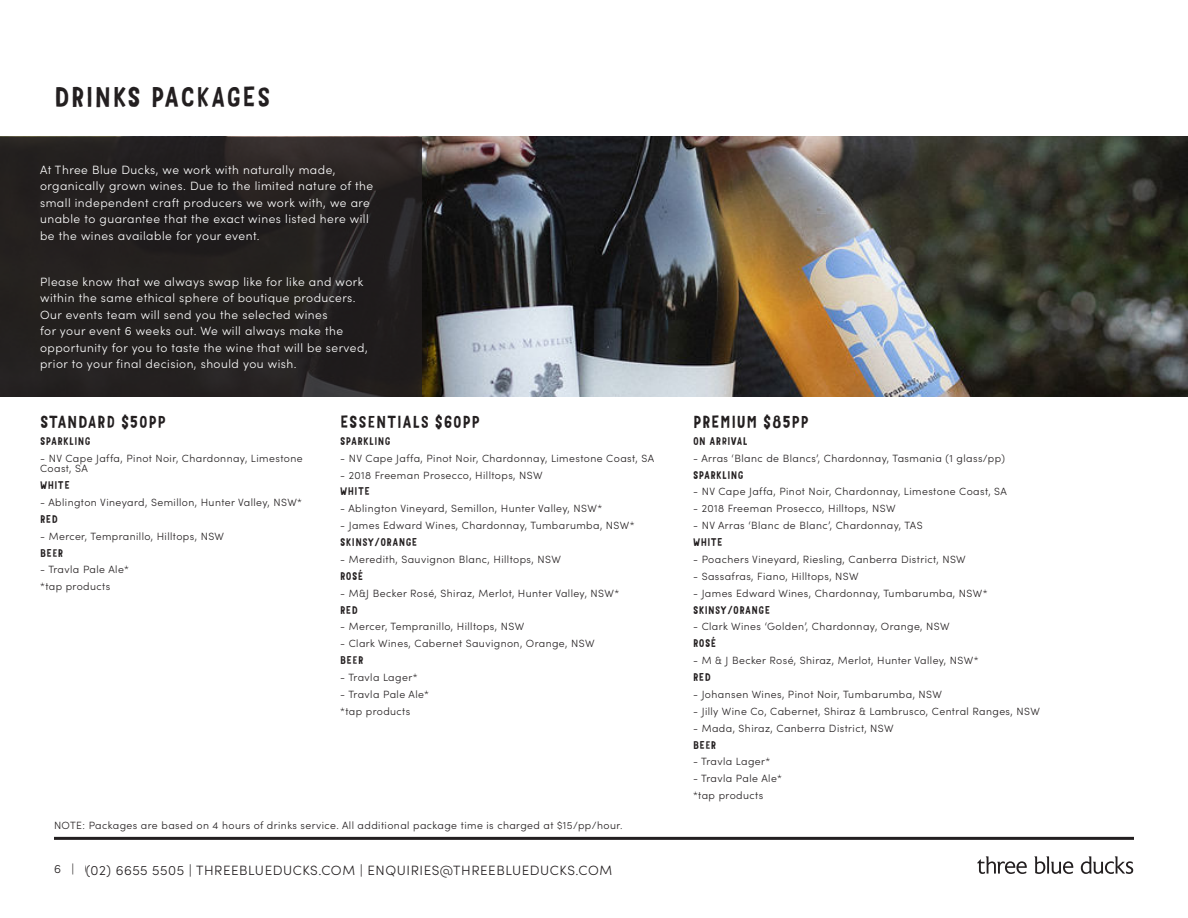
<style>
.page{position:relative;width:1188px;height:918px;background:#fff}
.page>*{position:absolute;margin:0;border:0;box-sizing:border-box;transform-origin:0 0}
.body__list{font:27px "Mr Dodo";letter-spacing:.04em;color:#231f20}
.body__list-2{font:27px "Mr Dodo";letter-spacing:.07em;color:#231f20}
.body__list-3{font:16.5px "Mr Dodo";letter-spacing:.04em;color:#231f20}
.body__list-4{font:300 13.5px "Sofia Pro";letter-spacing:.04em;color:#231f20}
.body__list-5{font:300 12px/16.5px "Sofia Pro";letter-spacing:.04em;color:#fff}
.t1{font:300 12px "Sofia Pro";letter-spacing:.14em;color:#231f20}
.body__list-6{font:300 10.5px/10.5px "Sofia Pro";letter-spacing:.04em;color:#231f20}
.body__list-7{font:10.5px "Mr Dodo";letter-spacing:.04em;color:#231f20}
</style>
<div class="page">
<svg style="left:977px;top:856px;width:50px;height:18px"></svg>
<svg style="left:1034px;top:856px;width:39px;height:18px"></svg>
<svg style="left:1081px;top:856px;width:52px;height:18px"></svg>
<hr style="left:54px;top:837px;width:1080px;height:3px;background:#231f20">
<img style="left:422px;top:137px;width:766px;height:260px">
<div style="left:0;top:137px;width:422px;height:260px;background:#231f20"></div>
<h1 class="body__list-2" style="left:54px;top:81px;width:204px">FOOD PACKAGES</h1>
<p class="body__list" style="left:54px;top:81px;width:218px">DRINKS PACKAGES</p>
<p class="body__list-5" style="left:40px;top:161px;width:335px">At Three Blue Ducks, we work with naturally made, organically grown wines. Due to the limited nature of the small independent craft producers we work with, we are unable to guarantee that the exact wines listed here will be the wines available for your event.</p>
<p class="body__list-5" style="left:40px;top:273px;width:329px">Please know that we always swap like for like and work within the same ethical sphere of boutique producers.<br>Our events team will send you the selected wines<br>for your event 6 weeks out. We will always make the opportunity for you to taste the wine that will be served, prior to your final decision, should you wish.</p>
<p class="body__list-3" style="left:40px;top:412px;width:127px">STANDARD $50PP</p>
<p class="body__list-7" style="left:40px;top:434px;width:52px">SPARKLING</p>
<p class="body__list-6" style="left:40px;top:452px;width:264px">- NV Cape Jaffa, Pinot Noir, Chardonnay, Limestone<br>Coast, SA</p>
<p class="body__list-7" style="left:40px;top:479px;width:31px">WHITE</p>
<p class="body__list-6" style="left:40px;top:496px;width:264px">- Ablington Vineyard, Semillon, Hunter Valley, NSW*</p>
<p class="body__list-7" style="left:40px;top:512px;width:19px">RED</p>
<p class="body__list-6" style="left:40px;top:530px;width:186px">- Mercer, Tempranillo, Hilltops, NSW</p>
<p class="body__list-7" style="left:40px;top:546px;width:25px">BEER</p>
<p class="body__list-6" style="left:40px;top:564px;width:90px">- Travla Pale Ale*</p>
<p class="body__list-6" style="left:40px;top:581px;width:72px">*tap products</p>
<p class="body__list-3" style="left:340px;top:412px;width:141px">ESSENTIALS $60PP</p>
<p class="body__list-7" style="left:340px;top:434px;width:52px">SPARKLING</p>
<p class="body__list-6" style="left:340px;top:452px;width:315px">- NV Cape Jaffa, Pinot Noir, Chardonnay, Limestone Coast, SA</p>
<p class="body__list-6" style="left:340px;top:469px;width:204px">- 2018 Freeman Prosecco, Hilltops, NSW</p>
<p class="body__list-7" style="left:340px;top:485px;width:31px">WHITE</p>
<p class="body__list-6" style="left:340px;top:503px;width:264px">- Ablington Vineyard, Semillon, Hunter Valley, NSW*</p>
<p class="body__list-6" style="left:340px;top:520px;width:296px">- James Edward Wines, Chardonnay, Tumbarumba, NSW*</p>
<p class="body__list-7" style="left:340px;top:536px;width:79px">SKINSY/ORANGE</p>
<p class="body__list-6" style="left:340px;top:553px;width:222px">- Meredith, Sauvignon Blanc, Hilltops, NSW</p>
<p class="body__list-7" style="left:340px;top:569px;width:25px">ROSÉ</p>
<p class="body__list-6" style="left:340px;top:587px;width:281px">- M&amp;J Becker Rosé, Shiraz, Merlot, Hunter Valley, NSW*</p>
<p class="body__list-7" style="left:340px;top:603px;width:19px">RED</p>
<p class="body__list-6" style="left:340px;top:621px;width:186px">- Mercer, Tempranillo, Hilltops, NSW</p>
<p class="body__list-6" style="left:340px;top:638px;width:256px">- Clark Wines, Cabernet Sauvignon, Orange, NSW</p>
<p class="body__list-7" style="left:340px;top:654px;width:25px">BEER</p>
<p class="body__list-6" style="left:340px;top:672px;width:79px">- Travla Lager*</p>
<p class="body__list-6" style="left:340px;top:688px;width:90px">- Travla Pale Ale*</p>
<p class="body__list-6" style="left:340px;top:705px;width:72px">*tap products</p>
<p class="body__list-6" style="left:54px;top:819px;width:570px">NOTE: Packages are based on 4 hours of drinks service. All additional package time is charged at $15/pp/hour.</p>
<p class="t1" style="left:54px;top:861px;width:591px">6 | (02) 6190 8966 | THREEBLUEDUCKS.COM | ENQUIRIES@THREEBLUEDUCKS.COM</p>
<p class="body__list-4" style="left:86px;top:861px;width:528px">(02) 6655 5505 | THREEBLUEDUCKS.COM | ENQUIRIES@THREEBLUEDUCKS.COM</p>
<p class="body__list-3" style="left:693px;top:412px;width:117px">PREMIUM $85PP</p>
<p class="body__list-7" style="left:693px;top:434px;width:56px">ON ARRIVAL</p>
<p class="body__list-6" style="left:693px;top:452px;width:313px">- Arras ‘Blanc de Blancs’, Chardonnay, Tasmania (1 glass/pp)</p>
<p class="body__list-7" style="left:693px;top:468px;width:52px">SPARKLING</p>
<p class="body__list-6" style="left:693px;top:486px;width:315px">- NV Cape Jaffa, Pinot Noir, Chardonnay, Limestone Coast, SA</p>
<p class="body__list-6" style="left:693px;top:503px;width:204px">- 2018 Freeman Prosecco, Hilltops, NSW</p>
<p class="body__list-6" style="left:693px;top:520px;width:231px">- NV Arras ‘Blanc de Blanc’, Chardonnay, TAS</p>
<p class="body__list-7" style="left:693px;top:536px;width:31px">WHITE</p>
<p class="body__list-6" style="left:693px;top:553px;width:274px">- Poachers Vineyard, Riesling, Canberra District, NSW</p>
<p class="body__list-6" style="left:693px;top:570px;width:167px">- Sassafras, Fiano, Hilltops, NSW</p>
<p class="body__list-6" style="left:693px;top:587px;width:296px">- James Edward Wines, Chardonnay, Tumbarumba, NSW*</p>
<p class="body__list-7" style="left:693px;top:603px;width:79px">SKINSY/ORANGE</p>
<p class="body__list-6" style="left:693px;top:621px;width:258px">- Clark Wines ‘Golden’, Chardonnay, Orange, NSW</p>
<p class="body__list-7" style="left:693px;top:637px;width:25px">ROSÉ</p>
<p class="body__list-6" style="left:693px;top:655px;width:287px">- M &amp; J Becker Rosé, Shiraz, Merlot, Hunter Valley, NSW*</p>
<p class="body__list-7" style="left:693px;top:671px;width:19px">RED</p>
<p class="body__list-6" style="left:693px;top:688px;width:250px">- Johansen Wines, Pinot Noir, Tumbarumba, NSW</p>
<p class="body__list-6" style="left:693px;top:705px;width:348px">- Jilly Wine Co, Cabernet, Shiraz &amp; Lambrusco, Central Ranges, NSW</p>
<p class="body__list-6" style="left:693px;top:722px;width:202px">- Mada, Shiraz, Canberra District, NSW</p>
<p class="body__list-7" style="left:693px;top:738px;width:25px">BEER</p>
<p class="body__list-6" style="left:693px;top:756px;width:79px">- Travla Lager*</p>
<p class="body__list-6" style="left:693px;top:773px;width:90px">- Travla Pale Ale*</p>
<p class="body__list-6" style="left:693px;top:790px;width:72px">*tap products</p>
</div>
